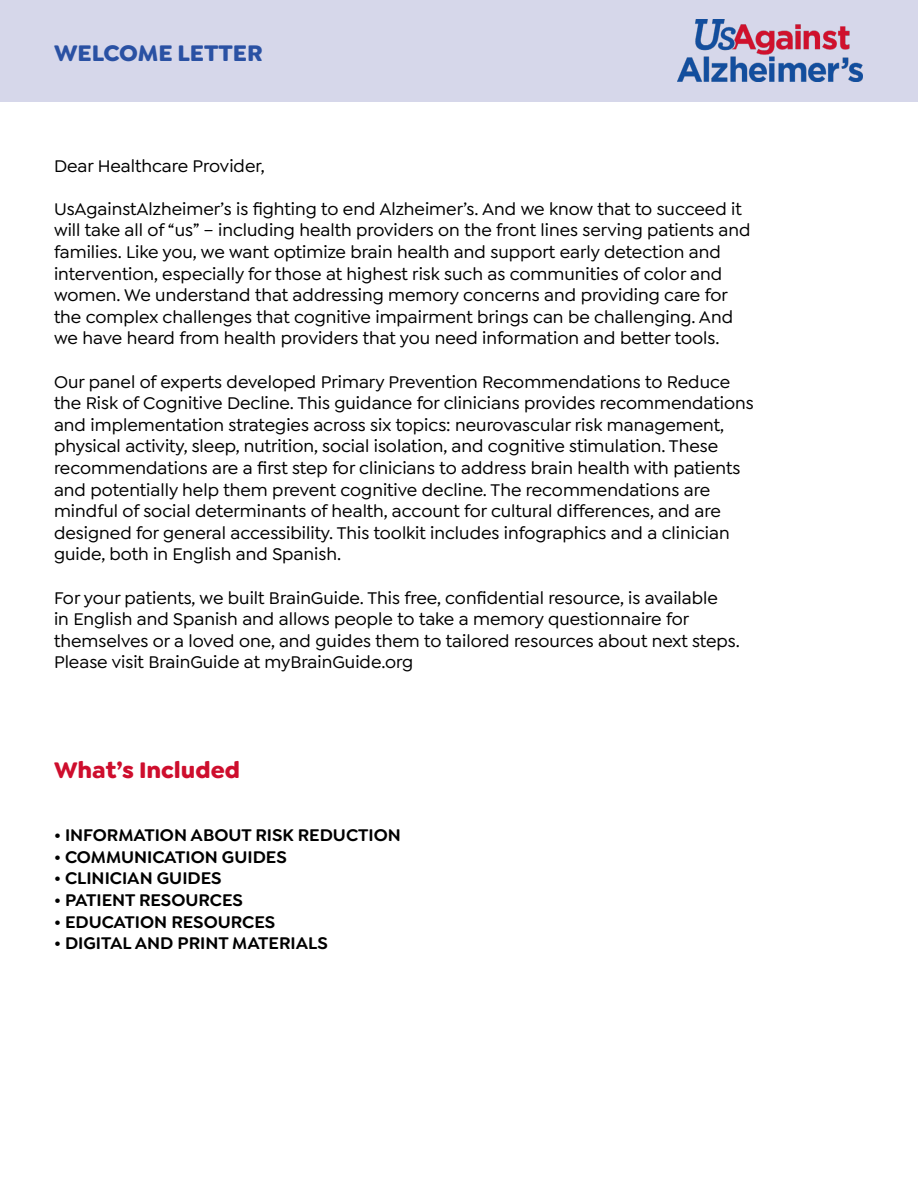
<style>
.page{position:relative;width:918px;height:1188px;background:#fff}
.page>*{position:absolute;margin:0;border:0;box-sizing:border-box;transform-origin:0 0}
.t1{font:700 24px "Goldplay";color:#ce0e2d}
.t2{font:700 24px "Goldplay";color:#2a51a3}
.t3{font:500 18px/21.6px "Goldplay";color:#000}
.t4{font:600 18px "Goldplay";color:#000}
</style>
<div class="page">
<div style="left:0;top:0;width:918px;height:101px;background:#d6d7ea"></div>
<img style="left:677px;top:20px;width:185px;height:61px">
<h1 class="t2" style="left:54px;top:37px;width:210px">WELCOME LETTER</h1>
<p class="t3" style="left:54px;top:155px;width:212px">Dear Healthcare Provider,</p>
<p class="t3" style="left:54px;top:198px;width:698px">UsAgainstAlzheimer’s is fighting to end Alzheimer’s. And we know that to succeed it will take all of “us” – including health providers on the front lines serving patients and families. Like you, we want optimize brain health and support early detection and intervention, especially for those at highest risk such as communities of color and women. We understand that addressing memory concerns and providing care for the complex challenges that cognitive impairment brings can be challenging. And we have heard from health providers that you need information and better tools.</p>
<p class="t3" style="left:54px;top:371px;width:701px">Our panel of experts developed Primary Prevention Recommendations to Reduce the Risk of Cognitive Decline. This guidance for clinicians provides recommendations and implementation strategies across six topics: neurovascular risk management, physical activity, sleep, nutrition, social isolation, and cognitive stimulation. These recommendations are a first step for clinicians to address brain health with patients and potentially help them prevent cognitive decline. The recommendations are mindful of social determinants of health, account for cultural differences, and are designed for general accessibility. This toolkit includes infographics and a clinician guide, both in English and Spanish.</p>
<p class="t3" style="left:54px;top:587px;width:687px">For your patients, we built BrainGuide. This free, confidential resource, is available<br>in English and Spanish and allows people to take a memory questionnaire for themselves or a loved one, and guides them to tailored resources about next steps.<br>Please visit BrainGuide at myBrainGuide.org</p>
<h1 class="t1" style="left:54px;top:754px;width:188px">What’s Included</h1>
<p class="t4" style="left:54px;top:824px;width:348px">• INFORMATION ABOUT RISK REDUCTION</p>
<p class="t4" style="left:54px;top:846px;width:234px">• COMMUNICATION GUIDES</p>
<p class="t4" style="left:54px;top:867px;width:169px">• CLINICIAN GUIDES</p>
<p class="t4" style="left:54px;top:889px;width:190px">• PATIENT RESOURCES</p>
<p class="t4" style="left:54px;top:910px;width:223px">• EDUCATION RESOURCES</p>
<p class="t4" style="left:54px;top:932px;width:275px">• DIGITAL AND PRINT MATERIALS</p>
</div>
